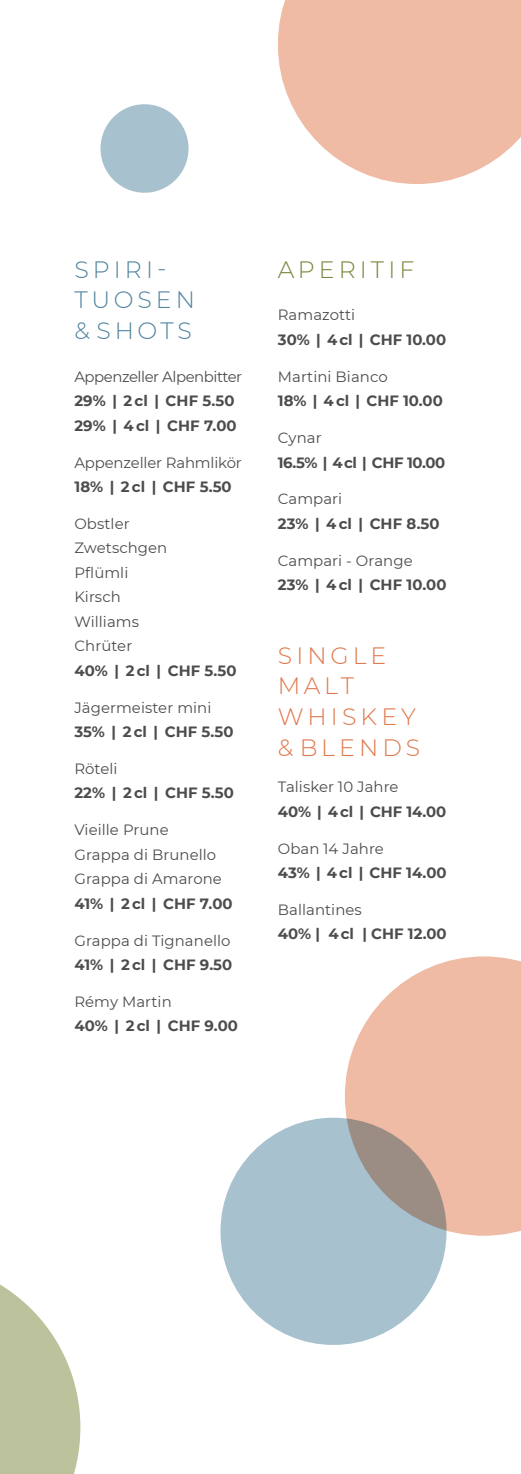
<style>
.page{position:relative;width:521px;height:1474px;background:#fff}
.page>*{position:absolute;margin:0;border:0;box-sizing:border-box;transform-origin:0 0}
.t1{font:300 23.62px/30.6px "Montserrat";letter-spacing:.175em;color:#df784b}
.t2{font:300 23.62px/30.6px "Montserrat";letter-spacing:.165em;color:#51849f}
.t3{font:300 23.62px "Montserrat";letter-spacing:.175em;color:#798539}
.t4{font:700 14.88px/24.5px "Montserrat";color:#4b4c4d}
.t5{font:14.88px/24.5px "Montserrat";letter-spacing:.005em;color:#4b4c4d}
.t6{font:14.88px "Montserrat";letter-spacing:-.03em;color:#4b4c4d}
.t7{font:700 14.88px "Montserrat";letter-spacing:-.025em;color:#4b4c4d}
</style>
<div class="page">
<svg style="left:0;top:1284px;width:80px;height:189px"></svg>
<svg style="left:345px;top:956px;width:176px;height:279px;background:#f0c2ae"></svg>
<svg style="left:220px;top:1117px;width:226px;height:227px;background:#a6bac5"></svg>
<svg style="left:278px;top:0;width:243px;height:184px;background:#f1c3b0"></svg>
<div style="left:100px;top:104px;width:89px;height:89px;background:#a8c1cf;border-radius:50%"></div>
<h1 class="t2" style="left:74px;top:253px;width:122px">SPIRI-<br>TUOSEN &amp; SHOTS</h1>
<p class="t6" style="left:74px;top:366px;width:169px">Appenzeller Alpenbitter</p>
<p class="t4" style="left:74px;top:388px;width:164px">29% | 2 cl | CHF 5.50<br>29% | 4 cl | CHF 7.00</p>
<p class="t5" style="left:74px;top:449px;width:169px">Appenzeller Rahmlikör</p>
<p class="t4" style="left:74px;top:474px;width:159px">18% | 2 cl | CHF 5.50</p>
<p class="t5" style="left:74px;top:511px;width:94px">Obstler<br>Zwetschgen<br>Pflümli<br>Kirsch<br>Williams<br>Chrüter</p>
<p class="t4" style="left:74px;top:657px;width:164px">40% | 2 cl | CHF 5.50</p>
<p class="t5" style="left:74px;top:694px;width:139px">Jägermeister mini</p>
<p class="t4" style="left:74px;top:719px;width:161px">35% | 2 cl | CHF 5.50</p>
<p class="t5" style="left:74px;top:756px;width:45px">Röteli</p>
<p class="t4" style="left:74px;top:780px;width:161px">22% | 2 cl | CHF 5.50</p>
<p class="t5" style="left:74px;top:817px;width:149px">Vieille Prune<br>Grappa di Brunello<br>Grappa di Amarone</p>
<p class="t4" style="left:74px;top:890px;width:160px">41% | 2 cl | CHF 7.00</p>
<p class="t5" style="left:74px;top:927px;width:158px">Grappa di Tignanello</p>
<p class="t4" style="left:74px;top:951px;width:159px">41% | 2 cl | CHF 9.50</p>
<p class="t5" style="left:74px;top:988px;width:99px">Rémy Martin</p>
<p class="t4" style="left:74px;top:1013px;width:165px">40% | 2 cl | CHF 9.00</p>
<h1 class="t3" style="left:278px;top:253px;width:138px">APERITIF</h1>
<p class="t5" style="left:278px;top:302px;width:79px">Ramazotti</p>
<p class="t4" style="left:278px;top:327px;width:170px">30% | 4 cl | CHF 10.00</p>
<p class="t5" style="left:278px;top:364px;width:111px">Martini Bianco</p>
<p class="t4" style="left:278px;top:388px;width:166px">18% | 4 cl | CHF 10.00</p>
<p class="t5" style="left:278px;top:425px;width:45px">Cynar</p>
<p class="t7" style="left:278px;top:451px;width:169px">16.5% | 4 cl | CHF 10.00</p>
<p class="t5" style="left:278px;top:486px;width:66px">Campari</p>
<p class="t4" style="left:278px;top:510px;width:163px">23% | 4 cl | CHF 8.50</p>
<p class="t5" style="left:278px;top:547px;width:136px">Campari - Orange</p>
<p class="t4" style="left:278px;top:572px;width:170px">23% | 4 cl | CHF 10.00</p>
<h1 class="t1" style="left:278px;top:639px;width:144px">SINGLE<br>MALT<br>WHISKEY &amp;BLENDS</h1>
<p class="t5" style="left:278px;top:774px;width:122px">Talisker 10 Jahre</p>
<p class="t4" style="left:278px;top:798px;width:170px">40% | 4 cl | CHF 14.00</p>
<p class="t5" style="left:278px;top:835px;width:108px">Oban 14 Jahre</p>
<p class="t4" style="left:278px;top:859px;width:170px">43% | 4 cl | CHF 14.00</p>
<p class="t5" style="left:278px;top:896px;width:85px">Ballantines</p>
<p class="t4" style="left:278px;top:921px;width:170px">40% | 4 cl | CHF 12.00</p>
</div>
